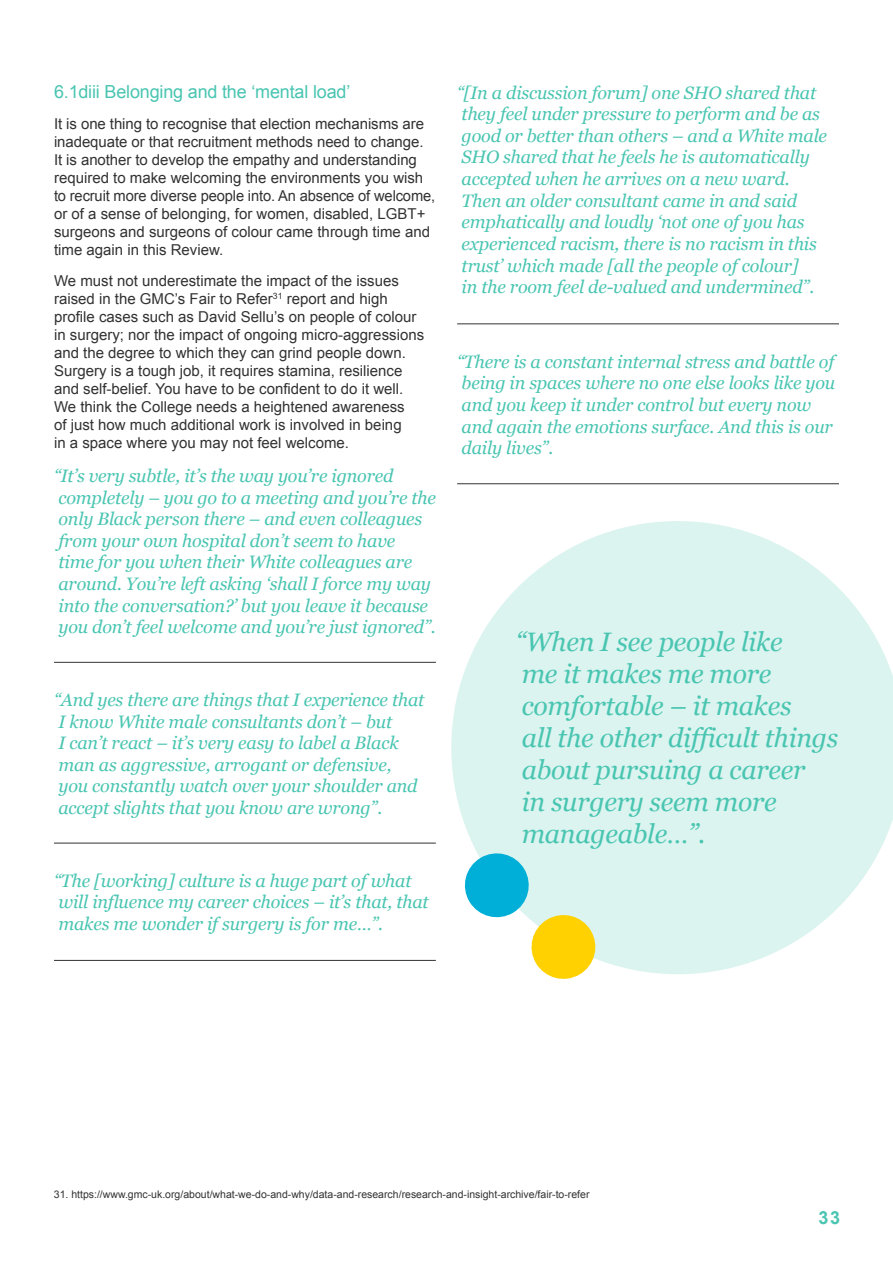
<style>
.page{position:relative;width:893px;height:1263px;background:#fff}
.page>*{position:absolute;margin:0;border:0;box-sizing:border-box;transform-origin:0 0}
.t1{font:italic 26.7px/32px "Georgia";letter-spacing:-.01em;color:#49c5b1}
.t2{font:italic 18px/21.6px "Georgia";letter-spacing:-.01em;color:#49c5b1}
.t3{font:18px "Arial";letter-spacing:-.01em;color:#49c5b1}
.t4{font:700 18px "Arial";color:#49c5b1}
.t5{font:15px/18px "Arial";color:#323232}
.t6{font:10.5px "Arial";color:#323232}
</style>
<div class="page">
<hr style="left:54px;top:662px;width:382px;height:1px;background:#323232">
<hr style="left:457px;top:323px;width:382px;height:1px;background:#323232">
<hr style="left:457px;top:483px;width:382px;height:1px;background:#323232">
<hr style="left:54px;top:843px;width:382px;height:1px;background:#323232">
<hr style="left:54px;top:960px;width:382px;height:1px;background:#323232">
<svg style="left:451px;top:521px;width:442px;height:453px;fill:#dbf4ef"></svg>
<svg style="left:460px;top:849px;width:140px;height:130px"></svg>
<p class="t3" style="left:54px;top:80px;width:298px">6.1diii Belonging and the ‘mental load’</p>
<p class="t5" style="left:54px;top:115px;width:383px">It is one thing to recognise that election mechanisms are inadequate or that recruitment methods need to change.<br>It is another to develop the empathy and understanding required to make welcoming the environments you wish to recruit more diverse people into. An absence of welcome, or of a sense of belonging, for women, disabled, LGBT+ surgeons and surgeons of colour came through time and time again in this Review.</p>
<p class="t5" style="left:54px;top:272px;width:372px">We must not underestimate the impact of the issues raised in the GMC’s Fair to Refer<sup>31</sup> report and high profile cases such as David Sellu’s on people of colour in surgery; nor the impact of ongoing micro-aggressions and the degree to which they can grind people down.<br>Surgery is a tough job, it requires stamina, resilience and self-belief. You have to be confident to do it well.<br>We think the College needs a heightened awareness<br>of just how much additional work is involved in being<br>in a space where you may not feel welcome.</p>
<p class="t2" style="left:54px;top:464px;width:383px">“It’s very subtle, it’s the way you’re ignored completely – you go to a meeting and you’re the only Black person there – and even colleagues from your own hospital don’t seem to have<br>time for you when their White colleagues are around. You’re left asking ‘shall I force my way into the conversation?’ but you leave it because you don’t feel welcome and you’re just ignored”.</p>
<p class="t2" style="left:54px;top:688px;width:372px">“And yes there are things that I experience that I know White male consultants don’t – but<br>I can’t react – it’s very easy to label a Black man as aggressive, arrogant or defensive,<br>you constantly watch over your shoulder and accept slights that you know are wrong”.</p>
<p class="t2" style="left:54px;top:869px;width:376px">“The [working] culture is a huge part of what will influence my career choices – it’s that, that makes me wonder if surgery is for me…”.</p>
<p class="t2" style="left:457px;top:81px;width:371px">“[In a discussion forum] one SHO shared that they feel under pressure to perform and be as good or better than others – and a White male SHO shared that he feels he is automatically accepted when he arrives on a new ward.<br>Then an older consultant came in and said emphatically and loudly ‘not one of you has experienced racism, there is no racism in this trust’ which made [all the people of colour]<br>in the room feel de-valued and undermined”.</p>
<p class="t2" style="left:457px;top:350px;width:380px">“There is a constant internal stress and battle of being in spaces where no one else looks like you and you keep it under control but every now and again the emotions surface. And this is our daily lives”.</p>
<h1 class="t1" style="left:516px;top:624px;width:324px">“When I see people like<br>me it makes me more comfortable – it makes<br>all the other difficult things about pursuing a career<br>in surgery seem more manageable…”.</h1>
<p class="t6" style="left:54px;top:1187px;width:537px">31. https://www.gmc-uk.org/about/what-we-do-and-why/data-and-research/research-and-insight-archive/fair-to-refer</p>
<p class="t4" style="left:818px;top:1206px;width:23px">33</p>
</div>
